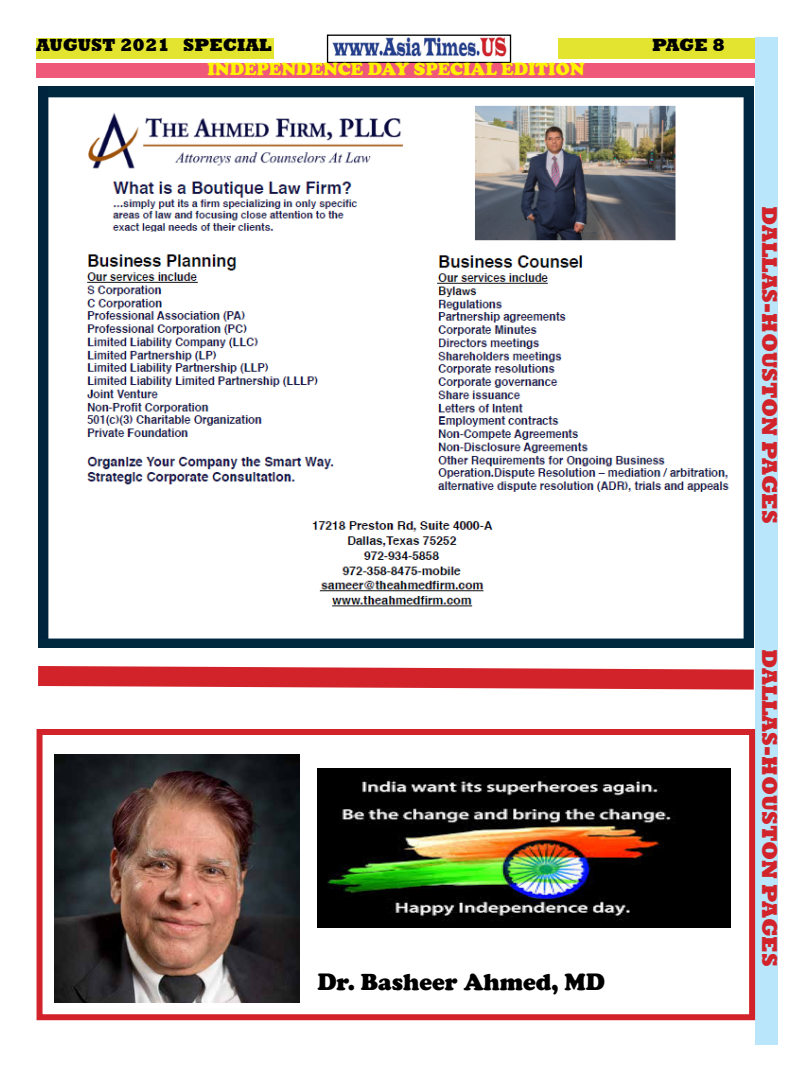
<style>
.page{position:relative;width:792px;height:1080px;background:#fff}
.page>*{position:absolute;margin:0;border:0;box-sizing:border-box;transform-origin:0 0}
.t1{font:900 24px "Cooper";color:#000}
.t2{font:800 22.2px "Rockwell";color:#d2232a}
.t3{font:900 18px "Cooper";color:#fff200}
.t4{font:800 18px "Rockwell";color:#000}
</style>
<div class="page">
<div style="left:36px;top:39px;width:720px;height:20px;background:#e2e42f"></div>
<div style="left:274px;top:37px;width:284px;height:24px;background:#fff"></div>
<img style="left:332px;top:37px;width:175px;height:20px">
<div style="left:327px;top:35px;width:184px;height:28px;border:1px solid #000"></div>
<div style="left:36px;top:63px;width:720px;height:15px;background:#f05879"></div>
<img style="left:38px;top:86px;width:716px;height:562px">
<div style="left:755px;top:37px;width:23px;height:1007px;background:#b9e6fa"></div>
<svg style="left:38px;top:666px;width:716px;height:24px;background:#d9474d"></svg>
<div style="left:37px;top:729px;width:718px;height:291px;border:6px solid #d2232a"></div>
<img style="left:54px;top:754px;width:246px;height:248px">
<img style="left:317px;top:769px;width:414px;height:159px">
<p class="t4" style="left:36px;top:35px;width:237px">AUGUST 2021 SPECIAL</p>
<p class="t4" style="left:652px;top:35px;width:74px">PAGE 8</p>
<p class="t3" style="left:207px;top:59px;width:379px">INDEPENDENCE DAY SPECIAL EDITION</p>
<p class="t1" style="left:317px;top:968px;width:289px">Dr. Basheer Ahmed, MD</p>
<p class="t2" style="left:782px;top:206px;width:319px;rotate:90deg">DALLAS-HOUSTON PAGES</p>
<p class="t2" style="left:782px;top:649px;width:319px;rotate:90deg">DALLAS-HOUSTON PAGES</p>
</div>
